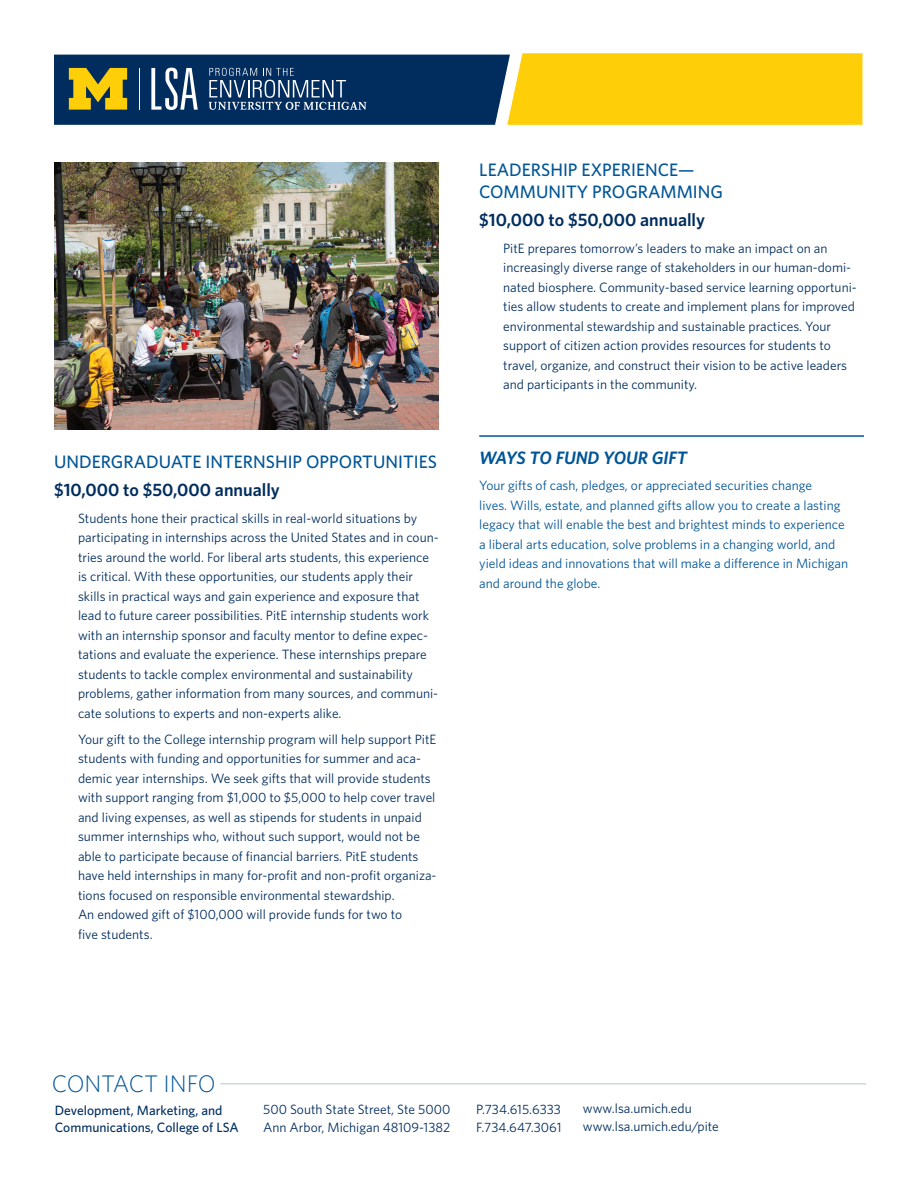
<style>
.page{position:relative;width:918px;height:1188px;background:#fff}
.page>*{position:absolute;margin:0;border:0;box-sizing:border-box;transform-origin:0 0}
.Subheads{font:300 24px "Whitney";color:#005597}
.OTHER_Sub{font:500 18px/21.6px "Whitney";color:#005597}
.t1{font:600 18px "Whitney";color:#002d5e}
.INDENT_TEXT{font:italic 600 18px "Whitney";color:#005597}
.INDENT_TEXT-2{font:13.5px/19.5px "Whitney";color:#002d5e}
.INDENT_TEXT-3{font:13.5px/19.5px "Whitney";color:#005597}
.UNDER_BULLET{font:13.5px "Whitney";color:#002d5e}
.UNDER_BULLET-2{font:500 13.5px "Whitney";color:#002d5e}
</style>
<div class="page">
<hr style="left:220px;top:1083px;width:646px;height:2px;background:#cdd4e4">
<hr style="left:479px;top:435px;width:385px;height:2px;background:#005597">
<img style="left:54px;top:162px;width:385px;height:268px">
<svg style="left:54px;top:53px;width:809px;height:72px;background:#858441"></svg>
<p class="OTHER_Sub" style="left:54px;top:451px;width:385px">UNDERGRADUATE INTERNSHIP OPPORTUNITIES</p>
<p class="t1" style="left:54px;top:478px;width:227px">$10,000 to $50,000 annually</p>
<p class="INDENT_TEXT-2" style="left:78px;top:508px;width:362px">Students hone their practical skills in real-world situations by participating in internships across the United States and in coun&shy;tries around the world. For liberal arts students, this experience is critical. With these opportunities, our students apply their skills in practical ways and gain experience and exposure that lead to future career possibilities. PitE internship students work with an internship sponsor and faculty mentor to define expec&shy;tations and evaluate the experience. These internships prepare students to tackle complex environmental and sustainability problems, gather information from many sources, and communi&shy;cate solutions to experts and non-experts alike.</p>
<p class="INDENT_TEXT-2" style="left:78px;top:729px;width:360px">Your gift to the College internship program will help support PitE students with funding and opportunities for summer and aca&shy;demic year internships. We seek gifts that will provide students with support ranging from $1,000 to $5,000 to help cover travel and living expenses, as well as stipends for students in unpaid summer internships who, without such support, would not be able to participate because of financial barriers. PitE students have held internships in many for-profit and non-profit organiza&shy;tions focused on responsible environmental stewardship.<br>An endowed gift of $100,000 will provide funds for two to<br>five students.</p>
<p class="OTHER_Sub" style="left:479px;top:159px;width:245px">LEADERSHIP EXPERIENCE—<br>COMMUNITY PROGRAMMING</p>
<p class="t1" style="left:479px;top:208px;width:227px">$10,000 to $50,000 annually</p>
<p class="INDENT_TEXT-2" style="left:503px;top:238px;width:355px">PitE prepares tomorrow’s leaders to make an impact on an increasingly diverse range of stakeholders in our human-domi&shy;nated biosphere. Community-based service learning opportuni&shy;ties allow students to create and implement plans for improved environmental stewardship and sustainable practices. Your support of citizen action provides resources for students to travel, organize, and construct their vision to be active leaders and participants in the community.</p>
<p class="INDENT_TEXT" style="left:479px;top:446px;width:210px">WAYS TO FUND YOUR GIFT</p>
<p class="INDENT_TEXT-3" style="left:479px;top:475px;width:371px">Your gifts of cash, pledges, or appreciated securities change<br>lives. Wills, estate, and planned gifts allow you to create a lasting legacy that will enable the best and brightest minds to experience a liberal arts education, solve problems in a changing world, and yield ideas and innovations that will make a difference in Michigan and around the globe.</p>
<p class="Subheads" style="left:52px;top:1068px;width:16px">CONTACT</p>
<p class="Subheads" style="left:163px;top:1068px;width:51px">IN FO</p>
<p class="UNDER_BULLET-2" style="left:55px;top:1102px;width:169px">Development, Marketing, and</p>
<p class="UNDER_BULLET-2" style="left:55px;top:1118px;width:186px">Communications, College of LSA</p>
<p class="UNDER_BULLET" style="left:263px;top:1100px;width:189px">500 South State Street, Ste 5000</p>
<p class="UNDER_BULLET" style="left:263px;top:1118px;width:189px">Ann Arbor, Michigan 48109-1382</p>
<p class="UNDER_BULLET" style="left:476px;top:1100px;width:86px">P.734.615.6333</p>
<p class="UNDER_BULLET" style="left:476px;top:1118px;width:87px">F.734.647.3061</p>
<p class="UNDER_BULLET" style="left:583px;top:1099px;width:110px">www.lsa.umich.edu</p>
<p class="UNDER_BULLET" style="left:583px;top:1117px;width:137px">www.lsa.umich.edu/pite</p>
</div>
